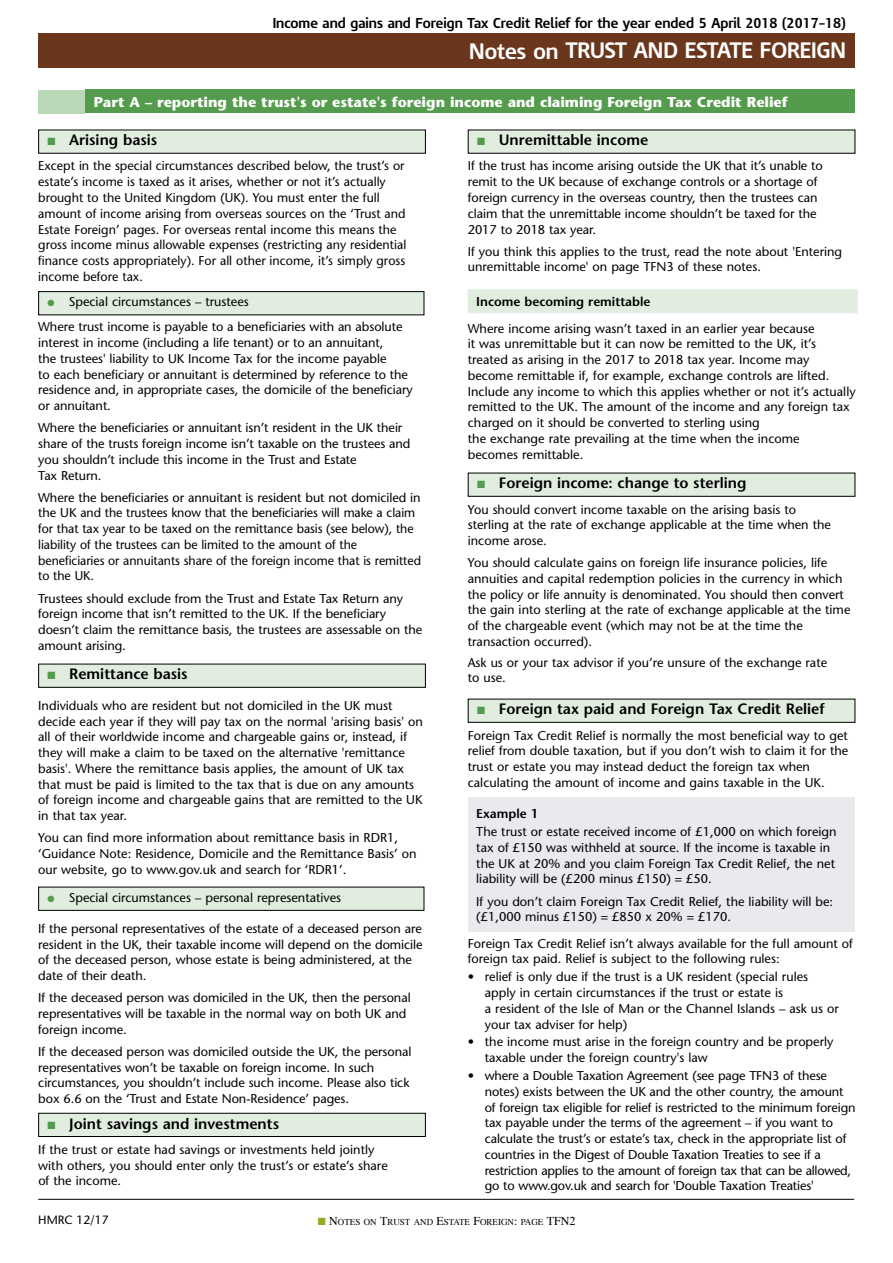
<style>
.page{position:relative;width:893px;height:1263px;background:#fff}
.page>*{position:absolute;margin:0;border:0;box-sizing:border-box;transform-origin:0 0}
.t1{font:700 21px "IR Modena";color:#fff}
.t2{font:600 15px "Stone Sans";color:#000}
.t3{font:700 14.25px "Stone Sans";color:#fff}
.t4{font:700 13.5px "IR Modena";color:#000}
.t5{font:12.75px/15.8px "Stone Sans";color:#000}
.t6{font:600 12.75px "Stone Sans";color:#000}
.t7{font:12px "Stone Sans";color:#000}
.t8{font:9px "Times";color:#000}
.s1{color:#549b4d}
.s2{color:#9baa24}
.s3{font-size:12px}
</style>
<div class="page">
<hr style="left:38px;top:1199px;width:816px;height:1px;background:#000">
<div style="left:38px;top:34px;width:817px;height:34px;background:#6a371d"></div>
<div style="left:468px;top:797px;width:387px;height:134px;background:#eae9ee"></div>
<div style="left:39px;top:664px;width:386px;height:23px;background:#e0eddf"></div>
<div style="left:38px;top:664px;width:388px;height:24px;border:1px solid #000"></div>
<div style="left:39px;top:887px;width:385px;height:23px;background:#e0eddf"></div>
<div style="left:38px;top:887px;width:386px;height:24px;border:1px solid #000"></div>
<div style="left:39px;top:1113px;width:386px;height:23px;background:#e0eddf"></div>
<div style="left:38px;top:1113px;width:388px;height:24px;border:1px solid #000"></div>
<div style="left:39px;top:292px;width:385px;height:23px;background:#e0eddf"></div>
<div style="left:38px;top:291px;width:386px;height:24px;border:1px solid #000"></div>
<div style="left:39px;top:130px;width:386px;height:23px;background:#e0eddf"></div>
<div style="left:38px;top:90px;width:47px;height:23px;background:#bad7b8"></div>
<div style="left:85px;top:90px;width:770px;height:23px;background:#549b4d"></div>
<div style="left:468px;top:289px;width:390px;height:24px;background:#e0eddf"></div>
<div style="left:468px;top:473px;width:387px;height:23px;background:#e0eddf"></div>
<div style="left:468px;top:473px;width:387px;height:24px;border:1px solid #000"></div>
<div style="left:468px;top:699px;width:387px;height:23px;background:#e0eddf"></div>
<div style="left:468px;top:699px;width:387px;height:24px;border:1px solid #000"></div>
<div style="left:468px;top:130px;width:387px;height:23px;background:#e0eddf"></div>
<p class="t4" style="left:273px;top:18px;width:575px">Income and gains and Foreign Tax Credit Relief for the year ended 5 April 2018 (2017–18)</p>
<h1 class="t1" style="left:469px;top:42px;width:378px">Notes on TRUST AND ESTATE FOREIGN</h1>
<p class="t3" style="left:94px;top:96px;width:695px">Part A – reporting the trust's or estate's foreign income and claiming Foreign Tax Credit Relief</p>
<p class="t2" style="left:47px;top:134px;width:111px"><span class="s1">■</span> Arising basis</p>
<p class="t5" style="left:38px;top:160px;width:370px">Except in the special circumstances described below, the trust’s or estate’s income is taxed as it arises, whether or not it’s actually brought to the United Kingdom (UK). You must enter the full amount of income arising from overseas sources on the ‘Trust and Estate Foreign’ pages. For overseas rental income this means the gross income minus allowable expenses (restricting any residential finance costs appropriately). For all other income, it’s simply gross income before tax.</p>
<p class="t5" style="left:48px;top:295px;width:203px"><span class="s1">●</span> Special circumstances – trustees</p>
<p class="t5" style="left:38px;top:320px;width:376px">Where trust income is payable to a beneficiaries with an absolute interest in income (including a life tenant) or to an annuitant,<br>the trustees' liability to UK Income Tax for the income payable<br>to each beneficiary or annuitant is determined by reference to the residence and, in appropriate cases, the domicile of the beneficiary or annuitant.</p>
<p class="t5" style="left:38px;top:421px;width:374px">Where the beneficiaries or annuitant isn’t resident in the UK their share of the trusts foreign income isn’t taxable on the trustees and you shouldn’t include this income in the Trust and Estate<br>Tax Return.</p>
<p class="t5" style="left:38px;top:491px;width:384px">Where the beneficiaries or annuitant is resident but not domiciled in the UK and the trustees know that the beneficiaries will make a claim for that tax year to be taxed on the remittance basis (see below), the liability of the trustees can be limited to the amount of the beneficiaries or annuitants share of the foreign income that is remitted to the UK.</p>
<p class="t5" style="left:38px;top:592px;width:385px">Trustees should exclude from the Trust and Estate Tax Return any foreign income that isn’t remitted to the UK. If the beneficiary doesn’t claim the remittance basis, the trustees are assessable on the amount arising.</p>
<p class="t2" style="left:47px;top:668px;width:142px"><span class="s1">■</span> Remittance basis</p>
<p class="t5" style="left:38px;top:699px;width:386px">Individuals who are resident but not domiciled in the UK must decide each year if they will pay tax on the normal 'arising basis' on all of their worldwide income and chargeable gains or, instead, if they will make a claim to be taxed on the alternative 'remittance basis'. Where the remittance basis applies, the amount of UK tax that must be paid is limited to the tax that is due on any amounts of foreign income and chargeable gains that are remitted to the UK in that tax year.</p>
<p class="t5" style="left:38px;top:831px;width:380px">You can find more information about remittance basis in RDR1, ‘Guidance Note: Residence, Domicile and the Remittance Basis’ on our website, go to www.gov.uk and search for ‘RDR1’.</p>
<p class="t5" style="left:48px;top:891px;width:295px"><span class="s1">●</span> Special circumstances – personal representatives</p>
<p class="t5" style="left:38px;top:922px;width:386px">If the personal representatives of the estate of a deceased person are resident in the UK, their taxable income will depend on the domicile of the deceased person, whose estate is being administered, at the date of their death.</p>
<p class="t5" style="left:38px;top:991px;width:374px">If the deceased person was domiciled in the UK, then the personal representatives will be taxable in the normal way on both UK and foreign income.</p>
<p class="t5" style="left:38px;top:1045px;width:375px">If the deceased person was domiciled outside the UK, the personal representatives won’t be taxable on foreign income. In such circumstances, you shouldn’t include such income. Please also tick box 6.6 on the ‘Trust and Estate Non-Residence’ pages.</p>
<p class="t5" style="left:38px;top:1143px;width:351px">If the trust or estate had savings or investments held jointly with others, you should enter only the trust’s or estate’s share of the income.</p>
<p class="t2" style="left:47px;top:1117px;width:233px"><span class="s1">■</span> Joint savings and investments</p>
<p class="t2" style="left:477px;top:134px;width:173px"><span class="s1">■</span> Unremittable income</p>
<p class="t5" style="left:468px;top:160px;width:357px">If the trust has income arising outside the UK that it’s unable to remit to the UK because of exchange controls or a shortage of foreign currency in the overseas country, then the trustees can claim that the unremittable income shouldn’t be taxed for the 2017 to 2018 tax year.</p>
<p class="t5" style="left:468px;top:245px;width:376px">If you think this applies to the trust, read the note about 'Entering unremittable income' on page TFN3 of these notes.</p>
<p class="t6" style="left:476px;top:296px;width:176px">Income becoming remittable</p>
<p class="t5" style="left:468px;top:322px;width:389px">Where income arising wasn’t taxed in an earlier year because<br>it was unremittable but it can now be remitted to the UK, it’s treated as arising in the 2017 to 2018 tax year. Income may become remittable if, for example, exchange controls are lifted.<br>Include any income to which this applies whether or not it’s actually remitted to the UK. The amount of the income and any foreign tax charged on it should be converted to sterling using<br>the exchange rate prevailing at the time when the income<br>becomes remittable.</p>
<p class="t2" style="left:477px;top:477px;width:271px"><span class="s1">■</span> Foreign income: change to sterling</p>
<p class="t5" style="left:468px;top:503px;width:365px">You should convert income taxable on the arising basis to sterling at the rate of exchange applicable at the time when the income arose.</p>
<p class="t5" style="left:468px;top:556px;width:384px">You should calculate gains on foreign life insurance policies, life annuities and capital redemption policies in the currency in which the policy or life annuity is denominated. You should then convert the gain into sterling at the rate of exchange applicable at the time of the chargeable event (which may not be at the time the transaction occurred).</p>
<p class="t5" style="left:468px;top:657px;width:361px;line-height:15px">Ask us or your tax advisor if you’re unsure of the exchange rate to use.</p>
<p class="t2" style="left:477px;top:703px;width:349px"><span class="s1">■</span> Foreign tax paid and Foreign Tax Credit Relief</p>
<p class="t5" style="left:468px;top:729px;width:382px">Foreign Tax Credit Relief is normally the most beneficial way to get relief from double taxation, but if you don’t wish to claim it for the trust or estate you may instead deduct the foreign tax when calculating the amount of income and gains taxable in the UK.</p>
<p class="t6" style="left:476px;top:809px;width:63px">Example 1</p>
<p class="t5" style="left:476px;top:825px;width:362px">The trust or estate received income of £1,000 on which foreign tax of £150 was withheld at source. If the income is taxable in the UK at 20% and you claim Foreign Tax Credit Relief, the net liability will be (£200 minus £150) = £50.</p>
<p class="t5" style="left:476px;top:895px;width:358px">If you don’t claim Foreign Tax Credit Relief, the liability will be: (£1,000 minus £150) = £850 x 20% = £170.</p>
<p class="t5" style="left:468px;top:937px;width:387px">Foreign Tax Credit Relief isn’t always available for the full amount of foreign tax paid. Relief is subject to the following rules:</p>
<p class="t5" style="left:485px;top:970px;width:356px;text-indent:-17px">• relief is only due if the trust is a UK resident (special rules apply in certain circumstances if the trust or estate is<br>a resident of the Isle of Man or the Channel Islands – ask us or your tax adviser for help)</p>
<p class="t5" style="left:485px;top:1035px;width:350px;text-indent:-17px">• the income must arise in the foreign country and be properly taxable under the foreign country's law</p>
<p class="t5" style="left:485px;top:1069px;width:372px;text-indent:-17px">• where a Double Taxation Agreement (see page TFN3 of these notes) exists between the UK and the other country, the amount of foreign tax eligible for relief is restricted to the minimum foreign tax payable under the terms of the agreement – if you want to calculate the trust’s or estate’s tax, check in the appropriate list of countries in the Digest of Double Taxation Treaties to see if a restriction applies to the amount of foreign tax that can be allowed, go to www.gov.uk and search for 'Double Taxation Treaties'</p>
<p class="t7" style="left:38px;top:1215px;width:72px">HMRC 12/17</p>
<p class="t8" style="left:318px;top:1218px;width:259px"><span class="s2">■</span> <span class="s3">N</span>OTES ON <span class="s3">T</span>RUST AND <span class="s3">E</span>STATE <span class="s3">F</span>OREIGN<span class="s3">:</span> PAGE <span class="s3">TFN2</span></p>
</div>
